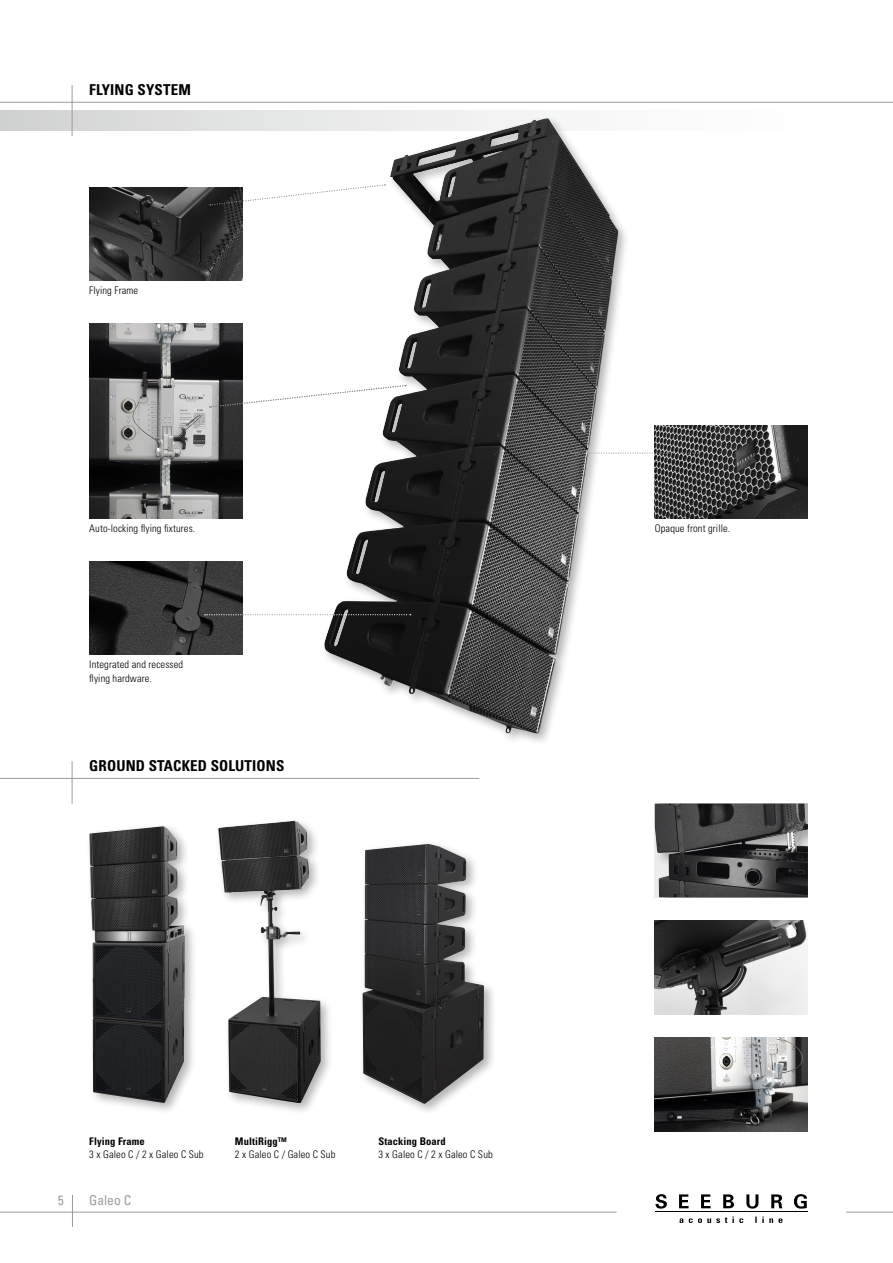
<style>
.page{position:relative;width:893px;height:1263px;background:#fff}
.page>*{position:absolute;margin:0;border:0;box-sizing:border-box;transform-origin:0 0}
.t1{font:700 condensed 15px "Univers";letter-spacing:.01em;color:#000}
.t2{font:condensed 13.5px "Univers";color:#9c9c9d}
.t3{font:300 condensed 10.5px/13.5px "Univers";letter-spacing:.01em;color:#000}
.t4{font:700 condensed 10.5px "Univers";letter-spacing:.01em;color:#000}
</style>
<div class="page">
<img style="left:655px;top:425px;width:153px;height:94px">
<div style="left:0;top:111px;width:893px;height:19px;background:linear-gradient(to right,#d5d6d6,#fff)"></div>
<hr style="left:0;top:102px;width:893px;height:1px;background:#9c9c9d">
<hr style="left:72px;top:85px;width:1px;height:51px;background:#9c9c9d">
<hr style="left:0;top:1212px;width:617px;height:1px;background:#9c9c9d">
<hr style="left:846px;top:1212px;width:47px;height:1px;background:#9c9c9d">
<hr style="left:655px;top:1211px;width:152px;height:1px;background:#000">
<svg style="left:679px;top:1216px;width:103px;height:7px"></svg>
<svg style="left:655px;top:1194px;width:12px;height:14px"></svg>
<svg style="left:679px;top:1194px;width:10px;height:14px"></svg>
<svg style="left:701px;top:1194px;width:10px;height:14px"></svg>
<svg style="left:723px;top:1194px;width:11px;height:14px"></svg>
<svg style="left:746px;top:1194px;width:12px;height:14px"></svg>
<svg style="left:771px;top:1194px;width:11px;height:14px"></svg>
<svg style="left:794px;top:1194px;width:13px;height:14px"></svg>
<hr style="left:72px;top:1195px;width:1px;height:32px;background:#9c9c9d">
<img style="left:655px;top:804px;width:153px;height:93px">
<hr style="left:0;top:778px;width:479px;height:1px;background:#9c9c9d">
<hr style="left:72px;top:761px;width:1px;height:43px;background:#9c9c9d">
<img style="left:89px;top:187px;width:153px;height:94px">
<img style="left:89px;top:323px;width:153px;height:196px">
<img style="left:655px;top:921px;width:153px;height:93px">
<img style="left:89px;top:561px;width:153px;height:94px">
<div style="left:85px;top:822px;width:113px;height:293px;background:#000;opacity:.3"></div>
<img style="left:89px;top:826px;width:96px;height:277px">
<div style="left:215px;top:817px;width:118px;height:298px;background:#000;opacity:.3"></div>
<img style="left:218px;top:821px;width:103px;height:282px">
<img style="left:655px;top:1037px;width:153px;height:94px">
<svg style="left:210px;top:385px;width:110px;height:23px"></svg>
<svg style="left:210px;top:187px;width:110px;height:19px"></svg>
<div style="left:320px;top:114px;width:310px;height:632px;background:#000;opacity:.3"></div>
<img style="left:324px;top:119px;width:221px;height:567px">
<svg style="left:205px;top:614px;width:206px;height:1px"></svg>
<svg style="left:570px;top:452px;width:130px;height:2px"></svg>
<div style="left:358px;top:840px;width:139px;height:273px;background:#000;opacity:.3"></div>
<img style="left:363px;top:844px;width:121px;height:260px">
<h1 class="t1" style="left:89px;top:81px;width:30px">Flying</h1>
<h1 class="t1" style="left:138px;top:81px;width:44px">system</h1>
<p class="t3" style="left:89px;top:284px;width:50px">Flying Frame</p>
<p class="t3" style="left:89px;top:522px;width:107px">Auto-locking flying fixtures.</p>
<p class="t3" style="left:89px;top:658px;width:95px">Integrated and recessed flying hardware.</p>
<h1 class="t1" style="left:89px;top:757px;width:197px">GROUND STACKED SOLUTIONS</h1>
<p class="t4" style="left:89px;top:1134px;width:57px">Flying Frame</p>
<p class="t3" style="left:89px;top:1147px;width:116px">3 x Galeo C / 2 x Galeo C Sub</p>
<p class="t2" style="left:58px;top:1191px;width:7px">5</p>
<p class="t2" style="left:89px;top:1191px;width:43px">Galeo C</p>
<p class="t4" style="left:235px;top:1134px;width:53px">MultiRigg™</p>
<p class="t3" style="left:235px;top:1147px;width:102px">2 x Galeo C / Galeo C Sub</p>
<p class="t4" style="left:378px;top:1134px;width:69px">Stacking Board</p>
<p class="t3" style="left:378px;top:1147px;width:116px">3 x Galeo C / 2 x Galeo C Sub</p>
<p class="t3" style="left:655px;top:522px;width:77px">Opaque front grille.</p>
</div>
